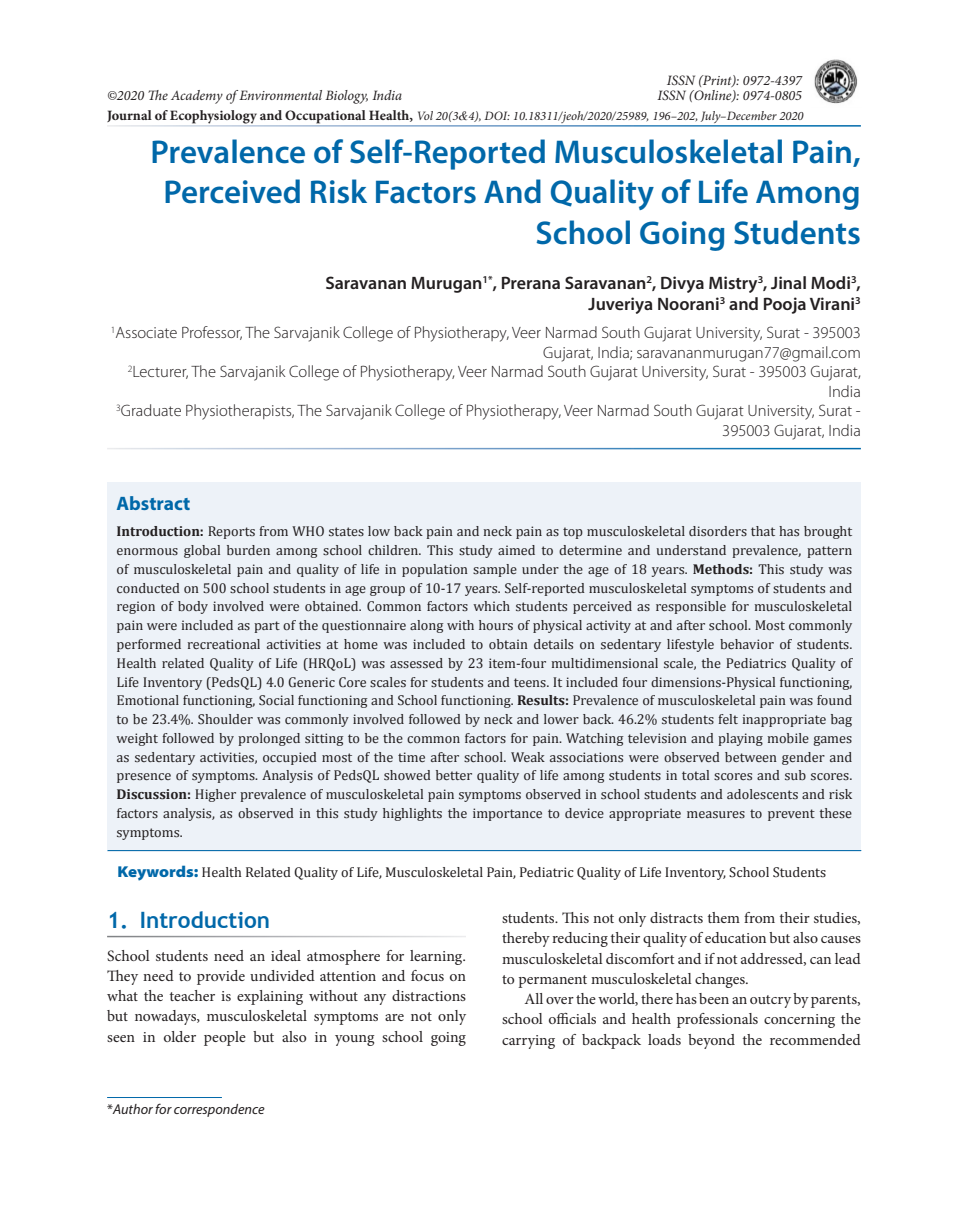
<style>
.page{position:relative;width:953px;height:1223px;background:#fff}
.page>*{position:absolute;margin:0;border:0;box-sizing:border-box;transform-origin:0 0}
.AT{font:600 33px/40.5px "Myriad Pro";color:#0068a9;text-align:right}
.t1{font:700 22.5px "Trebuchet MS";color:#0068a9}
.Abs_Head{font:700 19.5px "Myriad Pro";color:#0068a9}
.Author{font:600 18px/21px "Myriad Pro";color:#231f20;text-align:right}
.Affiliation{font:300 16.5px/19.5px "Myriad Pro";color:#231f20;text-align:right}
.Text{font:15.75px/20.2px "Minion Pro";color:#231f20;text-align:justify}
.Text_Ind{font:15.75px/20.2px "Minion Pro";color:#231f20;text-align:justify}
.Abs_Text1{font:14.25px/18.8px "Cambria";color:#231f20;text-align:justify}
.Keyword{font:14.25px "Cambria";color:#231f20}
.Text-2{font:italic 14.25px "Minion Pro";letter-spacing:-.005em;color:#231f20}
.Footnote1{font:italic 14.25px "Myriad Pro";color:#231f20}
.Text-3{font:italic 12.75px "Minion Pro";color:#231f20}
.s1{font-weight:700;font-style:normal;font-size:14.25px}
.s2{font-family:"Times New Roman"}
.s3{font-weight:700}
.s4{font-family:"Myriad Pro";font-weight:900;font-stretch:semi-expanded;font-size:15.75px;color:#0068a9}
.s5{font-style:normal}
</style>
<div class="page">
<div style="left:107px;top:482px;width:753px;height:369px;background:#edf2f8"></div>
<hr style="left:107px;top:850px;width:753px;height:1px;background:#0068a9">
<hr style="left:107px;top:1096px;width:115px;height:1px;background:#0068a9">
<img style="left:814px;top:59px;width:44px;height:45px">
<p class="Text-2" style="left:666px;top:71px;width:137px">ISSN (Print): 0972-4397</p>
<p class="Text-2" style="left:657px;top:86px;width:146px">ISSN (Online): 0974-0805</p>
<p class="Text-2" style="left:107px;top:86px;width:296px">©2020 The Academy of Environmental Biology, India</p>
<p class="Text-3" style="left:107px;top:108px;width:697px"><span class="s1">Journal of Ecophysiology and Occupational Health,</span> Vol 20(3<span class="s2">&amp;</span>4), DOI: 10.18311/jeoh/2020/25989, 196–202, July–December 2020</p>
<p class="AT" style="left:150px;top:130px;width:711px">Prevalence of Self-Reported Musculoskeletal Pain,<br>Perceived Risk Factors And Quality of Life Among<br>School Going Students</p>
<p class="Author" style="left:325px;top:272px;width:536px">Saravanan Murugan<sup>1*</sup>, Prerana Saravanan<sup>2</sup>, Divya Mistry<sup>3</sup>, Jinal Modi<sup>3</sup>,<br>Juveriya Noorani<sup>3</sup> and Pooja Virani<sup>3</sup></p>
<p class="Affiliation" style="left:111px;top:323px;width:751px"><sup>1</sup>Associate Professor, The Sarvajanik College of Physiotherapy, Veer Narmad South Gujarat University, Surat - 395003<br>Gujarat, India; saravananmurugan77@gmail.com<br><sup>2</sup>Lecturer, The Sarvajanik College of Physiotherapy, Veer Narmad South Gujarat University, Surat - 395003 Gujarat, India<br><sup>3</sup>Graduate Physiotherapists, The Sarvajanik College of Physiotherapy, Veer Narmad South Gujarat University, Surat - 395003 Gujarat, India</p>
<p class="Abs_Head" style="left:116px;top:490px;width:75px">Abstract</p>
<p class="Abs_Text1" style="left:116px;top:522px;width:737px"><span class="s3">Introduction:</span> Reports from WHO states low back pain and neck pain as top musculoskeletal disorders that has brought enormous global burden among school children. This study aimed to determine and understand prevalence, pattern of musculoskeletal pain and quality of life in population sample under the age of 18 years. <span class="s3">Methods:</span> This study was conducted on 500 school students in age group of 10-17 years. Self-reported musculoskeletal symptoms of students and region of body involved were obtained. Common factors which students perceived as responsible for musculoskeletal pain were included as part of the questionnaire along with hours of physical activity at and after school. Most commonly performed recreational activities at home was included to obtain details on sedentary lifestyle behavior of students.<br>Health related Quality of Life (HRQoL) was assessed by 23 item-four multidimensional scale, the Pediatrics Quality of Life Inventory (PedsQL) 4.0 Generic Core scales for students and teens. It included four dimensions-Physical functioning, Emotional functioning, Social functioning and School functioning. <span class="s3">Results:</span> Prevalence of musculoskeletal pain was found to be 23.4%. Shoulder was commonly involved followed by neck and lower back. 46.2% students felt inappropriate bag weight followed by prolonged sitting to be the common factors for pain. Watching television and playing mobile games as sedentary activities, occupied most of the time after school. Weak associations were observed between gender and presence of symptoms. Analysis of PedsQL showed better quality of life among students in total scores and sub scores.<br><span class="s3">Discussion:</span> Higher prevalence of musculoskeletal pain symptoms observed in school students and adolescents and risk factors analysis, as observed in this study highlights the importance to device appropriate measures to prevent these symptoms.</p>
<p class="Keyword" style="left:118px;top:863px;width:709px"><span class="s4">Keywords:</span> Health Related Quality of Life, Musculoskeletal Pain, Pediatric Quality of Life Inventory, School Students</p>
<h1 class="t1" style="left:107px;top:906px;width:164px">1. Introduction</h1>
<p class="Text" style="left:107px;top:945px;width:360px">School students need an ideal atmosphere for learning.<br>They need to provide undivided attention and focus on what the teacher is explaining without any distractions but nowadays, musculoskeletal symptoms are not only seen in older people but also in young school going</p>
<p class="Footnote1" style="left:107px;top:1100px;width:159px"><span class="s5">*</span>Author for correspondence</p>
<p class="Text" style="left:502px;top:907px;width:360px">students. This not only distracts them from their studies, thereby reducing their quality of education but also causes musculoskeletal discomfort and if not addressed, can lead to permanent musculoskeletal changes.</p>
<p class="Text_Ind" style="left:502px;top:988px;width:360px;text-indent:22px">All over the world, there has been an outcry by parents, school officials and health professionals concerning the carrying of backpack loads beyond the recommended</p>
</div>
